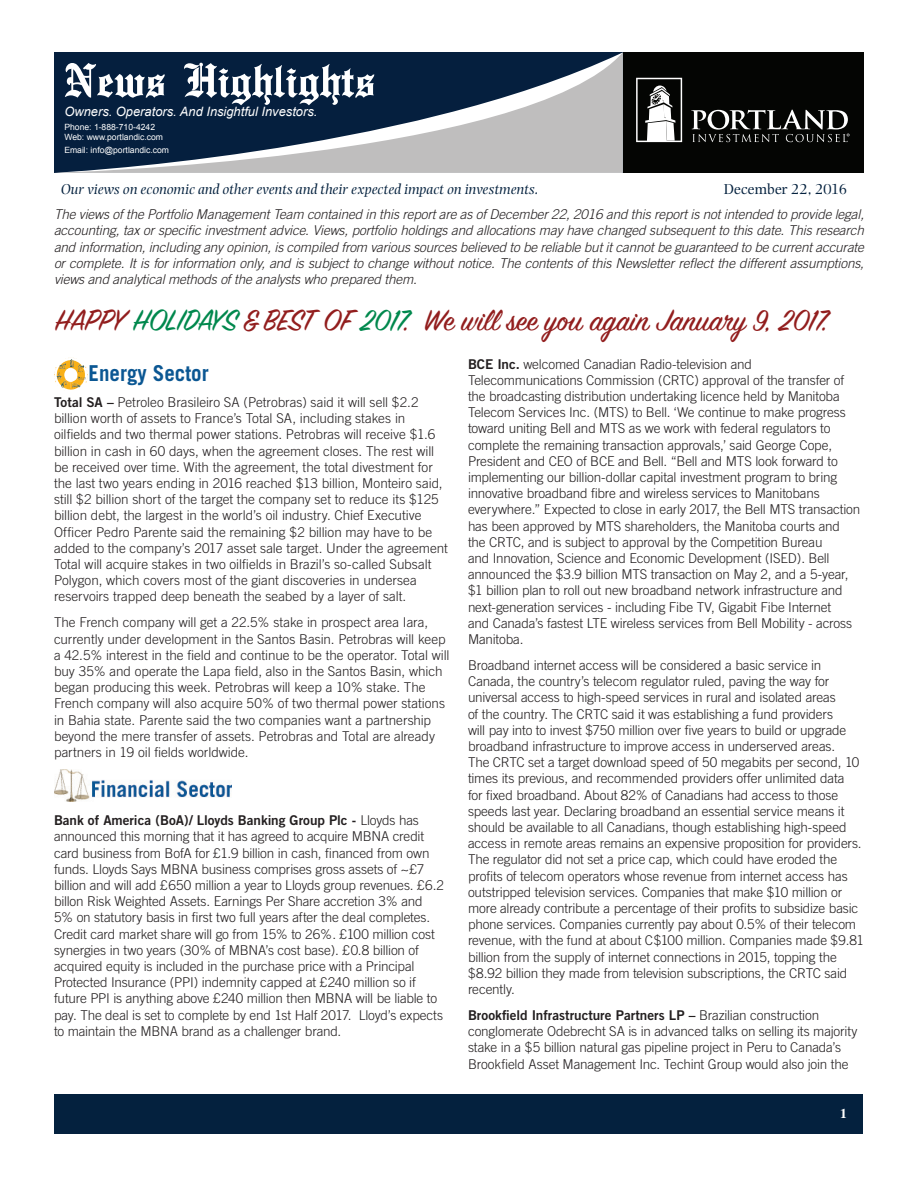
<style>
.page{position:relative;width:918px;height:1188px;background:#fff}
.page>*{position:absolute;margin:0;border:0;box-sizing:border-box;transform-origin:0 0}
.t1{font:500 51px "English Towne";color:#fff}
.t2{font:33px "Sign Painter House Script";color:#921e1e}
.t3{font:700 21.9px "Trade Gothic";color:#0b5793;scale:.96 1}
.t4{font:italic 15px "Photina";color:#04213e}
.t5{font:15px "Photina";letter-spacing:.005em;color:#04213e}
.Article_-_Body{font:300 13.5px/16.2px "Trade Gothic";letter-spacing:-.01em;color:#231f20}
.t6{font:italic 300 13.5px/16.2px "Trade Gothic";letter-spacing:-.01em;color:#231f20;text-align:justify}
.t7{font:700 13.5px "Times";color:#fff}
.t8{font:italic 12.9px "Arial";color:#fff}
.t9{font:8.55px/10.4px "Arial";color:#fff}
.s1{color:#00884d}
.s2{font-family:"Trade Gothic Bold Two";font-weight:400}
</style>
<div class="page">
<div style="left:606px;top:52px;width:258px;height:121px;background:#040503"></div>
<div style="left:55px;top:1094px;width:808px;height:39px;background:#04213e"></div>
<svg style="left:54px;top:53px;width:569px;height:120px;background:#4d5d71"></svg>
<svg style="left:636px;top:78px;width:46px;height:64px"></svg>
<svg style="left:691px;top:110px;width:159px;height:32px"></svg>
<svg style="left:54px;top:358px;width:34px;height:32px"></svg>
<img style="left:54px;top:769px;width:177px;height:32px">
<h1 class="t1" style="left:64px;top:51px;width:312px">News Highlights</h1>
<p class="t8" style="left:64px;top:103px;width:255px">Owners. Operators. And Insightful Investors.</p>
<p class="t9" style="left:64px;top:122px;width:100px">Phone: 1-888-710-4242<br>Web: www.portlandic.com</p>
<p class="t9" style="left:64px;top:145px;width:106px">Email: info@portlandic.com</p>
<p class="t4" style="left:61px;top:181px;width:479px">Our views on economic and other events and their expected impact on investments.</p>
<p class="t5" style="left:724px;top:180px;width:124px">December 22, 2016</p>
<p class="t6" style="left:54px;top:206px;width:812px">The views of the Portfolio Management Team contained in this report are as of December 22, 2016 and this report is not intended to provide legal, accounting, tax or specific investment advice. Views, portfolio holdings and allocations may have changed subsequent to this date. This research and information, including any opinion, is compiled from various sources believed to be reliable but it cannot be guaranteed to be current accurate or complete. It is for information only, and is subject to change without notice. The contents of this Newsletter reflect the different assumptions, views and analytical methods of the analysts who prepared them.</p>
<p class="t2" style="left:55px;top:300px;width:775px">HAPPY <span class="s1">HOLIDAYS</span> &amp; BEST OF <span class="s1">2017</span>. We will see you again January 9, 2017.</p>
<p class="t3" style="left:89px;top:359px;width:127px">Energy Sector</p>
<p class="Article_-_Body" style="left:54px;top:394px;width:395px"><span class="s2">Total SA –</span> Petroleo Brasileiro SA (Petrobras) said it will sell $2.2 billion worth of assets to France’s Total SA, including stakes in oilfields and two thermal power stations. Petrobras will receive $1.6 billion in cash in 60 days, when the agreement closes. The rest will be received over time. With the agreement, the total divestment for the last two years ending in 2016 reached $13 billion, Monteiro said, still $2 billion short of the target the company set to reduce its $125 billion debt, the largest in the world’s oil industry. Chief Executive Officer Pedro Parente said the remaining $2 billion may have to be added to the company’s 2017 asset sale target. Under the agreement Total will acquire stakes in two oilfields in Brazil’s so-called Subsalt Polygon, which covers most of the giant discoveries in undersea reservoirs trapped deep beneath the seabed by a layer of salt.</p>
<p class="Article_-_Body" style="left:54px;top:614px;width:397px">The French company will get a 22.5% stake in prospect area Iara, currently under development in the Santos Basin. Petrobras will keep a 42.5% interest in the field and continue to be the operator. Total will buy 35% and operate the Lapa field, also in the Santos Basin, which began producing this week. Petrobras will keep a 10% stake. The French company will also acquire 50% of two thermal power stations in Bahia state. Parente said the two companies want a partnership beyond the mere transfer of assets. Petrobras and Total are already partners in 19 oil fields worldwide.</p>
<p class="Article_-_Body" style="left:54px;top:812px;width:392px"><span class="s2">Bank of America (BoA)/ Lloyds Banking Group Plc -</span> Lloyds has announced this morning that it has agreed to acquire MBNA credit card business from BofA for £1.9 billion in cash, financed from own funds. Lloyds Says MBNA business comprises gross assets of ~£7 billion and will add £650 million a year to Lloyds group revenues. £6.2 billon Risk Weighted Assets. Earnings Per Share accretion 3% and 5% on statutory basis in first two full years after the deal completes.<br>Credit card market share will go from 15% to 26%. £100 million cost synergies in two years (30% of MBNA’s cost base). £0.8 billion of acquired equity is included in the purchase price with a Principal Protected Insurance (PPI) indemnity capped at £240 million so if future PPI is anything above £240 million then MBNA will be liable to pay. The deal is set to complete by end 1st Half 2017. Lloyd’s expects to maintain the MBNA brand as a challenger brand.</p>
<p class="Article_-_Body" style="left:468px;top:356px;width:394px"><span class="s2">BCE Inc.</span> welcomed Canadian Radio-television and Telecommunications Commission (CRTC) approval of the transfer of the broadcasting distribution undertaking licence held by Manitoba Telecom Services Inc. (MTS) to Bell. ‘We continue to make progress toward uniting Bell and MTS as we work with federal regulators to complete the remaining transaction approvals,’ said George Cope, President and CEO of BCE and Bell. “Bell and MTS look forward to implementing our billion-dollar capital investment program to bring innovative broadband fibre and wireless services to Manitobans everywhere.” Expected to close in early 2017, the Bell MTS transaction has been approved by MTS shareholders, the Manitoba courts and the CRTC, and is subject to approval by the Competition Bureau<br>and Innovation, Science and Economic Development (ISED). Bell announced the $3.9 billion MTS transaction on May 2, and a 5-year, $1 billion plan to roll out new broadband network infrastructure and next-generation services - including Fibe TV, Gigabit Fibe Internet<br>and Canada’s fastest LTE wireless services from Bell Mobility - across Manitoba.</p>
<p class="Article_-_Body" style="left:468px;top:657px;width:398px">Broadband internet access will be considered a basic service in Canada, the country’s telecom regulator ruled, paving the way for universal access to high-speed services in rural and isolated areas<br>of the country. The CRTC said it was establishing a fund providers<br>will pay into to invest $750 million over five years to build or upgrade broadband infrastructure to improve access in underserved areas.<br>The CRTC set a target download speed of 50 megabits per second, 10 times its previous, and recommended providers offer unlimited data<br>for fixed broadband. About 82% of Canadians had access to those speeds last year. Declaring broadband an essential service means it should be available to all Canadians, though establishing high-speed access in remote areas remains an expensive proposition for providers.<br>The regulator did not set a price cap, which could have eroded the profits of telecom operators whose revenue from internet access has outstripped television services. Companies that make $10 million or more already contribute a percentage of their profits to subsidize basic phone services. Companies currently pay about 0.5% of their telecom revenue, with the fund at about C$100 million. Companies made $9.81 billion from the supply of internet connections in 2015, topping the $8.92 billion they made from television subscriptions, the CRTC said recently.</p>
<p class="Article_-_Body" style="left:468px;top:1007px;width:391px"><span class="s2">Brookfield Infrastructure Partners LP –</span> Brazilian construction conglomerate Odebrecht SA is in advanced talks on selling its majority stake in a $5 billion natural gas pipeline project in Peru to Canada’s Brookfield Asset Management Inc. Techint Group would also join the</p>
<p class="t7" style="left:840px;top:1100px;width:8px">1</p>
</div>
